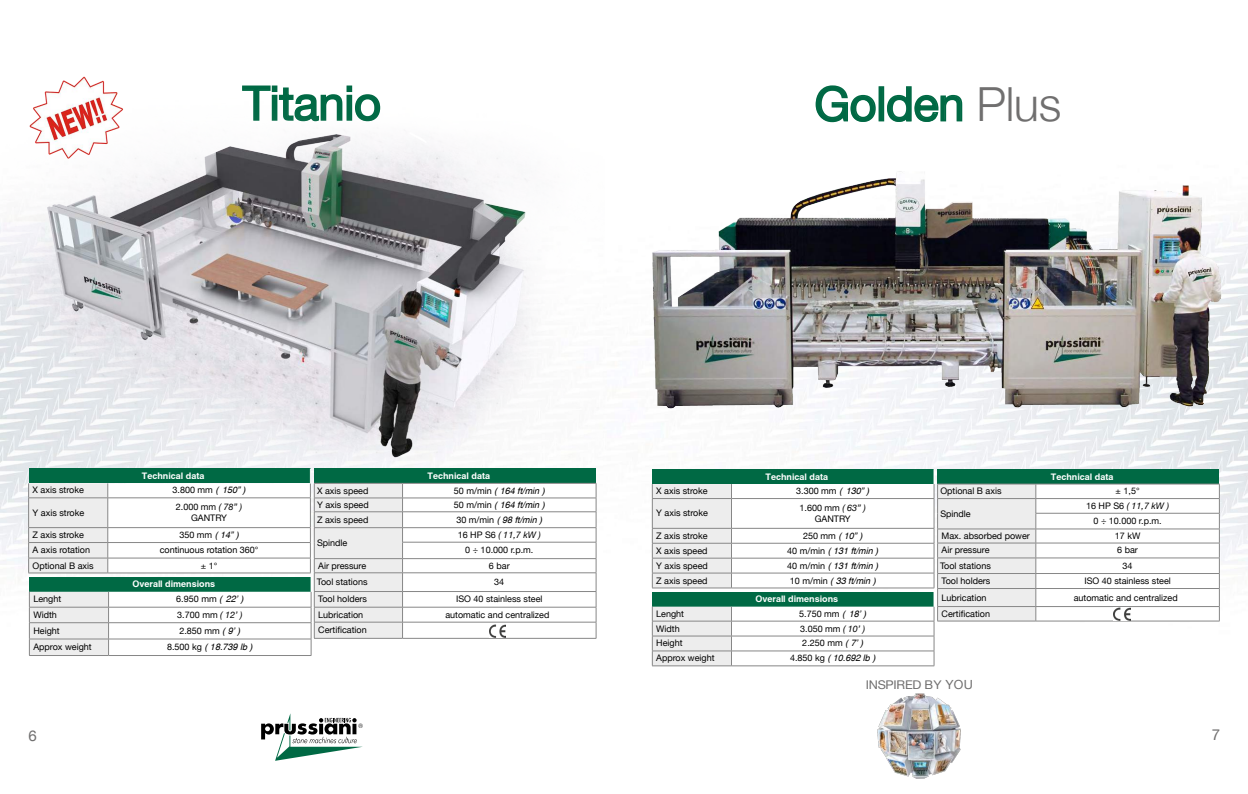
<style>
.page{position:relative;width:1248px;height:794px;background:#fff}
.page>*{position:absolute;margin:0;border:0;box-sizing:border-box;transform-origin:0 0}
.t1{font:47px "Helvetica Neue";letter-spacing:-.01em;color:#006944}
.t2{font:15px "Helvetica Neue";color:#706f6f}
.t3{font:12px "Helvetica Neue";letter-spacing:-.02em;color:#706f6f;scale:1.05 1}
.t4{font:9px/10.8px "Helvetica Neue";color:#000;text-align:center}
.t5{font:italic 9px "Swansea";color:#000}
.t6{font:700 9px "Swansea";color:#fff}
.s1{font-weight:300;color:#706f6f}
.s2{font-family:"Swansea";font-style:italic}
.s3{font-style:italic}
.s4{font-family:"Helvetica Neue";font-style:normal}
.s5{font-size:12.6px}
</style>
<div class="page">
<img style="left:0;top:86px;width:1247px;height:581px">
<img style="left:877px;top:693px;width:84px;height:86px">
<svg style="left:261px;top:713px;width:102px;height:48px"></svg>
<svg style="left:814px;top:85px;width:62px;height:38px"></svg>
<div style="left:878px;top:86px;width:6px;height:35px;border:2px solid #006944"></div>
<svg style="left:885px;top:86px;width:78px;height:37px"></svg>
<img style="left:626px;top:160px;width:602px;height:269px">
<svg style="left:652px;top:469px;width:567px;height:197px"></svg>
<hr style="left:652px;top:498px;width:79px;height:1px;background:#878787">
<hr style="left:652px;top:528px;width:79px;height:1px;background:#878787">
<hr style="left:652px;top:543px;width:79px;height:1px;background:#878787">
<hr style="left:652px;top:558px;width:79px;height:1px;background:#878787">
<hr style="left:652px;top:573px;width:79px;height:1px;background:#878787">
<hr style="left:652px;top:588px;width:79px;height:1px;background:#878787">
<img style="left:0;top:85px;width:604px;height:434px">
<hr style="left:109px;top:655px;width:202px;height:1px;background:#878787">
<svg style="left:28px;top:468px;width:568px;height:187px"></svg>
<hr style="left:29px;top:607px;width:80px;height:1px;background:#878787">
<hr style="left:29px;top:622px;width:80px;height:1px;background:#878787">
<hr style="left:29px;top:639px;width:80px;height:1px;background:#878787">
<hr style="left:29px;top:655px;width:80px;height:1px;background:#878787">
<img style="left:28px;top:76px;width:96px;height:84px">
<h1 class="t1" style="left:243px;top:75px;width:140px">Titanio</h1>
<h1 class="t1" style="left:814px;top:76px;width:248px">Golden <span class="s1">Plus</span></h1>
<p class="t6" style="left:142px;top:470px;width:64px">Technical data</p>
<p class="t6" style="left:427px;top:470px;width:64px">Technical data</p>
<p class="t6" style="left:765px;top:471px;width:64px">Technical data</p>
<p class="t6" style="left:1050px;top:471px;width:64px">Technical data</p>
<p class="t4" style="left:33px;top:485px;width:53px">X axis stroke</p>
<p class="t4" style="left:172px;top:485px;width:75px">3.800 mm <span class="s2">( 150” )</span></p>
<p class="t4" style="left:33px;top:507px;width:53px">Y axis stroke</p>
<p class="t4" style="left:176px;top:501px;width:68px">2.000 mm <span class="s3">( 78” )<br></span>GANTRY</p>
<p class="t4" style="left:33px;top:529px;width:53px">Z axis stroke</p>
<p class="t4" style="left:179px;top:529px;width:61px">350 mm <span class="s2">( 14” )</span></p>
<p class="t4" style="left:33px;top:544px;width:59px">A axis rotation</p>
<p class="t4" style="left:160px;top:544px;width:100px">continuous rotation 360°</p>
<p class="t4" style="left:33px;top:560px;width:63px">Optional B axis</p>
<p class="t4" style="left:201px;top:560px;width:18px">± 1°</p>
<p class="t6" style="left:132px;top:579px;width:84px">Overall dimensions</p>
<p class="t4" style="left:33px;top:593px;width:29px">Lenght</p>
<p class="t4" style="left:176px;top:593px;width:69px">6.950 mm <span class="s2">( 22’ )</span></p>
<p class="t4" style="left:33px;top:609px;width:25px">Width</p>
<p class="t4" style="left:177px;top:609px;width:67px">3.700 mm <span class="s3">( 12’ )</span></p>
<p class="t4" style="left:33px;top:625px;width:28px">Height</p>
<p class="t4" style="left:179px;top:625px;width:62px">2.850 mm <span class="s2">( 9’ )</span></p>
<p class="t4" style="left:33px;top:641px;width:60px">Approx weight</p>
<p class="t5" style="left:167px;top:641px;width:87px"><span class="s4">8.500 kg</span> ( 18.739 lb )</p>
<p class="t4" style="left:317px;top:485px;width:53px">X axis speed</p>
<p class="t5" style="left:454px;top:485px;width:92px"><span class="s4">50 m/min</span> ( 164 ft/min )</p>
<p class="t4" style="left:317px;top:499px;width:53px">Y axis speed</p>
<p class="t5" style="left:454px;top:499px;width:92px"><span class="s4">50 m/min</span> ( 164 ft/min )</p>
<p class="t4" style="left:317px;top:514px;width:53px">Z axis speed</p>
<p class="t5" style="left:456px;top:514px;width:87px"><span class="s4">30 m/min</span> ( 98 ft/min )</p>
<p class="t4" style="left:317px;top:537px;width:32px">Spindle</p>
<p class="t4" style="left:458px;top:527px;width:85px;line-height:15.5px">16 HP S6 <span class="s3">( 11,7 kW )<br></span>0 ÷ 10.000 r.p.m.</p>
<p class="t4" style="left:318px;top:560px;width:50px">Air pressure</p>
<p class="t4" style="left:489px;top:560px;width:22px">6 bar</p>
<p class="t4" style="left:317px;top:576px;width:52px">Tool stations</p>
<p class="t4" style="left:494px;top:576px;width:12px">34</p>
<p class="t4" style="left:318px;top:593px;width:50px">Tool holders</p>
<p class="t4" style="left:456px;top:593px;width:88px">ISO 40 stainless steel</p>
<p class="t4" style="left:318px;top:609px;width:47px">Lubrication</p>
<p class="t4" style="left:445px;top:609px;width:106px">automatic and centralized</p>
<p class="t4" style="left:318px;top:624px;width:50px">Certification</p>
<p class="t4" style="left:656px;top:485px;width:53px">X axis stroke</p>
<p class="t4" style="left:796px;top:485px;width:75px">3.300 mm <span class="s2">( 130” )</span></p>
<p class="t4" style="left:656px;top:508px;width:53px">Y axis stroke</p>
<p class="t4" style="left:799px;top:502px;width:68px">1.600 mm <span class="s3">( 63” )<br></span>GANTRY</p>
<p class="t4" style="left:656px;top:530px;width:53px">Z axis stroke</p>
<p class="t4" style="left:803px;top:530px;width:61px">250 mm <span class="s2">( 10” )</span></p>
<p class="t4" style="left:656px;top:545px;width:53px">X axis speed</p>
<p class="t5" style="left:787px;top:545px;width:92px"><span class="s4">40 m/min</span> ( 131 ft/min )</p>
<p class="t4" style="left:656px;top:560px;width:53px">Y axis speed</p>
<p class="t5" style="left:787px;top:560px;width:92px"><span class="s4">40 m/min</span> ( 131 ft/min )</p>
<p class="t4" style="left:656px;top:575px;width:53px">Z axis speed</p>
<p class="t5" style="left:789px;top:575px;width:87px"><span class="s4">10 m/min</span> ( 33 ft/min )</p>
<p class="t6" style="left:755px;top:593px;width:84px">Overall dimensions</p>
<p class="t4" style="left:656px;top:608px;width:29px">Lenght</p>
<p class="t4" style="left:799px;top:608px;width:69px">5.750 mm <span class="s2">( 18’ )</span></p>
<p class="t4" style="left:656px;top:623px;width:25px">Width</p>
<p class="t4" style="left:800px;top:623px;width:67px">3.050 mm <span class="s3">( 10’ )</span></p>
<p class="t4" style="left:656px;top:638px;width:28px">Height</p>
<p class="t4" style="left:802px;top:638px;width:62px">2.250 mm <span class="s2">( 7’ )</span></p>
<p class="t4" style="left:656px;top:652px;width:60px">Approx weight</p>
<p class="t5" style="left:790px;top:653px;width:87px"><span class="s4">4.850 kg</span> ( 10.692 lb )</p>
<p class="t4" style="left:940px;top:485px;width:63px">Optional B axis</p>
<p class="t4" style="left:1115px;top:485px;width:26px"><span class="s3">±</span> 1,5°</p>
<p class="t4" style="left:940px;top:508px;width:32px">Spindle</p>
<p class="t4" style="left:1085px;top:498px;width:85px;line-height:15.2px">16 HP S6 <span class="s3">( 11,7 kW )<br></span>0 ÷ 10.000 r.p.m.</p>
<p class="t4" style="left:941px;top:530px;width:90px">Max. absorbed power</p>
<p class="t4" style="left:1114px;top:530px;width:27px">17 kW</p>
<p class="t4" style="left:941px;top:545px;width:50px">Air pressure</p>
<p class="t4" style="left:1117px;top:545px;width:22px">6 bar</p>
<p class="t4" style="left:940px;top:560px;width:52px">Tool stations</p>
<p class="t4" style="left:1122px;top:560px;width:12px">34</p>
<p class="t4" style="left:941px;top:575px;width:50px">Tool holders</p>
<p class="t4" style="left:1084px;top:575px;width:88px">ISO 40 stainless steel</p>
<p class="t4" style="left:941px;top:592px;width:47px">Lubrication</p>
<p class="t4" style="left:1073px;top:592px;width:106px">automatic and centralized</p>
<p class="t4" style="left:941px;top:608px;width:50px">Certification</p>
<h3 class="t3" style="left:865px;top:678px;width:103px">INSPIRED BY <span class="s5">YOU</span></h3>
<h2 class="t2" style="left:28px;top:726px;width:10px">6</h2>
<h2 class="t2" style="left:1211px;top:725px;width:10px">7</h2>
</div>
